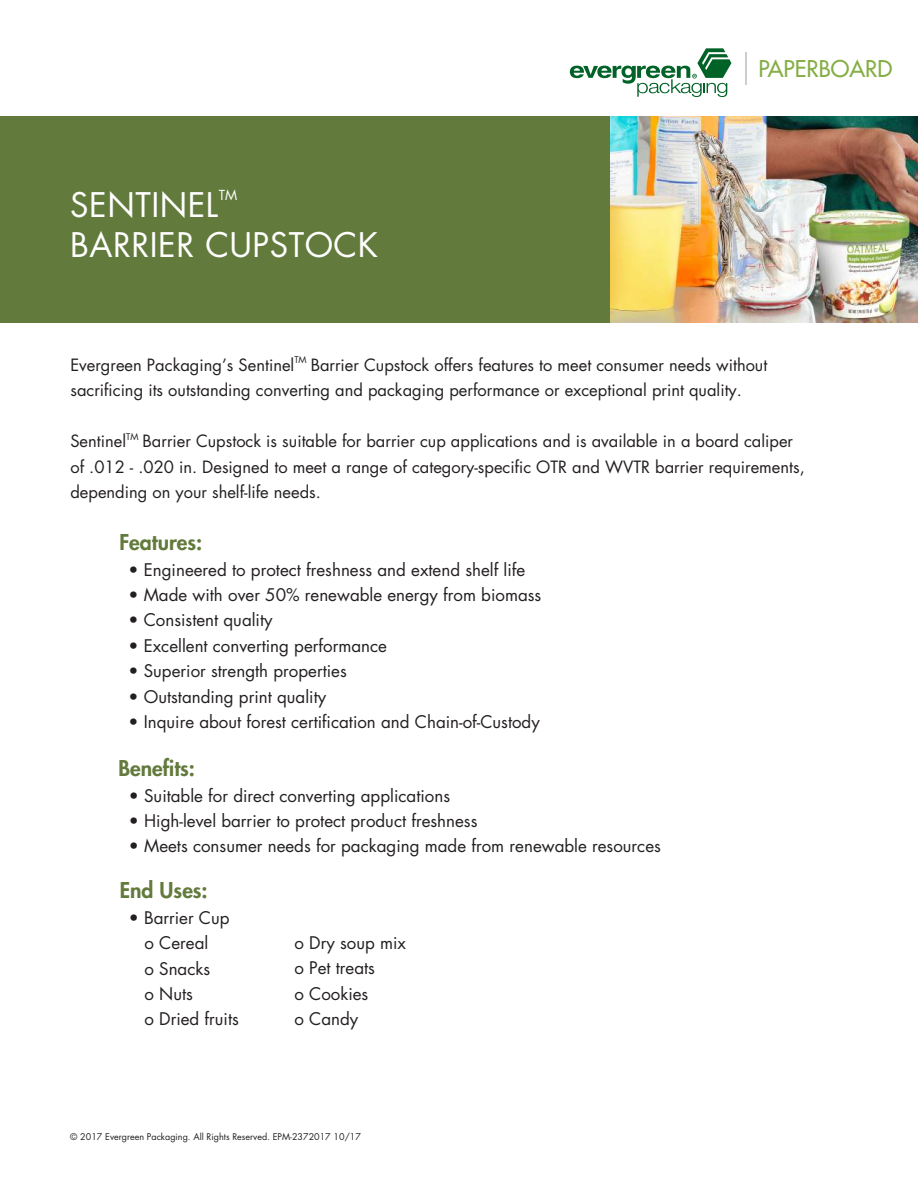
<style>
.page{position:relative;width:918px;height:1188px;background:#fff}
.page>*{position:absolute;margin:0;border:0;box-sizing:border-box;transform-origin:0 0}
.t1{font:33px "Futura Std";letter-spacing:.015em;color:#fff}
.t2{font:500 22.5px "Futura Std";color:#85ae44}
.t3{font:800 21.15px "Futura Std";color:#627a3c}
.t4{font:16.95px/25.5px "Futura Std";color:#231f20}
.t5{font:16.5px/25.5px "Futura Std";color:#231f20}
.t6{font:13.5px "Futura Std";color:#fff}
.t7{font:9px "Futura Std";color:#231f20}
</style>
<div class="page">
<div style="left:0;top:116px;width:918px;height:206px;background:#627a3c"></div>
<hr style="left:745px;top:53px;width:2px;height:32px;background:#cbcdce">
<svg style="left:570px;top:48px;width:161px;height:49px"></svg>
<img style="left:610px;top:116px;width:308px;height:206px">
<h1 class="t1" style="left:70px;top:189px;width:149px">SENTINEL</h1>
<p class="t6" style="left:219px;top:189px;width:20px">TM</p>
<h1 class="t1" style="left:70px;top:229px;width:309px">BARRIER CUPSTOCK</h1>
<h2 class="t2" style="left:758px;top:56px;width:135px">PAPERBOARD</h2>
<p class="t5" style="left:70px;top:353px;width:225px">Evergreen Packaging’s Sentinel</p>
<p class="t7" style="left:294px;top:356px;width:14px">TM</p>
<p class="t5" style="left:70px;top:353px;width:698px;text-indent:240px">Barrier Cupstock offers features to meet consumer needs without sacrificing its outstanding converting and packaging performance or exceptional print quality.</p>
<p class="t5" style="left:70px;top:430px;width:57px">Sentinel</p>
<p class="t7" style="left:126px;top:432px;width:14px">TM</p>
<p class="t5" style="left:70px;top:430px;width:736px;text-indent:72px">Barrier Cupstock is suitable for barrier cup applications and is available in a board caliper of .012 - .020 in. Designed to meet a range of category-specific OTR and WVTR barrier requirements, depending on your shelf-life needs.</p>
<p class="t3" style="left:120px;top:530px;width:84px">Features:</p>
<p class="t4" style="left:129px;top:558px;width:398px">• Engineered to protect freshness and extend shelf life</p>
<p class="t4" style="left:129px;top:583px;width:414px">• Made with over 50% renewable energy from biomass</p>
<p class="t4" style="left:129px;top:609px;width:146px">• Consistent quality</p>
<p class="t4" style="left:129px;top:634px;width:260px">• Excellent converting performance</p>
<p class="t4" style="left:129px;top:660px;width:220px">• Superior strength properties</p>
<p class="t4" style="left:129px;top:685px;width:199px">• Outstanding print quality</p>
<p class="t4" style="left:129px;top:711px;width:413px">• Inquire about forest certification and Chain-of-Custody</p>
<p class="t3" style="left:118px;top:756px;width:78px">Benefits:</p>
<p class="t4" style="left:129px;top:784px;width:323px">• Suitable for direct converting applications</p>
<p class="t4" style="left:129px;top:809px;width:350px">• High-level barrier to protect product freshness</p>
<p class="t4" style="left:129px;top:835px;width:533px">• Meets consumer needs for packaging made from renewable resources</p>
<p class="t3" style="left:120px;top:879px;width:90px">End Uses:</p>
<p class="t4" style="left:144px;top:906px;width:96px;text-indent:-16px">• Barrier Cup o Cereal<br>o Snacks<br>o Nuts<br>o Dried fruits</p>
<p class="t4" style="left:294px;top:931px;width:113px">o Dry soup mix o Pet treats<br>o Cookies<br>o Candy</p>
<p class="t7" style="left:70px;top:1133px;width:292px">© 2017 Evergreen Packaging. All Rights Reserved. EPM-2372017 10/17</p>
</div>
